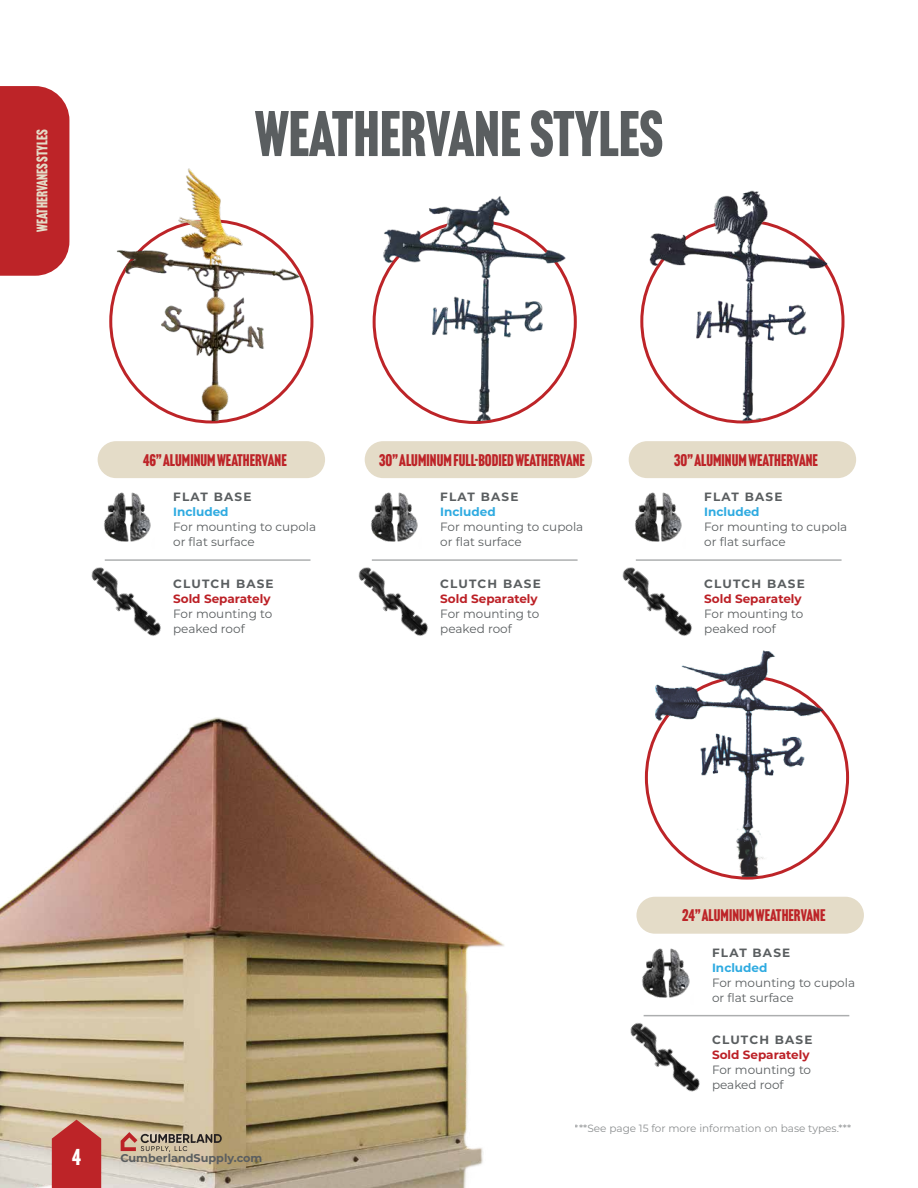
<style>
.page{position:relative;width:918px;height:1188px;background:#fff}
.page>*{position:absolute;margin:0;border:0;box-sizing:border-box;transform-origin:0 0}
.t1{font:63px "Headline Gothic ATF";color:#5a5e60}
.t2{font:22.5px "Headline Gothic ATF";color:#fff}
.t3{font:16.5px "Headline Gothic ATF";color:#bd2428}
.t4{font:15px "Headline Gothic ATF";color:#e4dcc8}
.t5{font:12px/15px "Montserrat";color:#5a5e60}
.t6{font:700 12px "Montserrat";letter-spacing:.1em;color:#5a5e60}
.t7{font:700 12px "Montserrat";color:#bc2026}
.t8{font:700 12px "Montserrat";color:#2fabe1}
.t9{font:700 11.25px "Montserrat";color:#5a5e60}
.t10{font:10.5px "Montserrat";color:#5a5e60}
</style>
<div class="page">
<img style="left:109px;top:168px;width:205px;height:253px">
<img style="left:644px;top:650px;width:206px;height:227px">
<img style="left:372px;top:196px;width:205px;height:225px">
<img style="left:640px;top:190px;width:205px;height:231px">
<div style="left:98px;top:441px;width:227px;height:37px;background:#e4dcc8;border-radius:18px"></div>
<div style="left:636px;top:897px;width:228px;height:37px;background:#e4dcc8;border-radius:18px"></div>
<div style="left:365px;top:441px;width:227px;height:37px;background:#e4dcc8;border-radius:18px"></div>
<div style="left:629px;top:441px;width:227px;height:37px;background:#e4dcc8;border-radius:18px"></div>
<img style="left:104px;top:492px;width:47px;height:50px">
<img style="left:642px;top:948px;width:48px;height:50px">
<img style="left:371px;top:492px;width:47px;height:50px">
<img style="left:635px;top:492px;width:47px;height:50px">
<img style="left:91px;top:559px;width:70px;height:77px">
<img style="left:630px;top:1015px;width:79px;height:77px">
<img style="left:358px;top:560px;width:70px;height:76px">
<img style="left:622px;top:560px;width:70px;height:76px">
<hr style="left:105px;top:559px;width:205px;height:2px;background:#5a5e60">
<hr style="left:644px;top:1015px;width:205px;height:1px;background:#5a5e60">
<hr style="left:372px;top:559px;width:206px;height:2px;background:#5a5e60">
<hr style="left:636px;top:559px;width:206px;height:2px;background:#5a5e60">
<img style="left:0;top:717px;width:505px;height:471px">
<hr style="left:917px;top:568px;width:1px;height:620px;background:#000">
<svg style="left:52px;top:1120px;width:49px;height:68px;background:#c03a39"></svg>
<div style="left:0;top:86px;width:69px;height:190px;background:#bd2428"></div>
<svg style="left:121px;top:1132px;width:101px;height:20px;background:#ae9682"></svg>
<p class="t4" style="left:33px;top:232px;width:104px;rotate:-90deg">Weathervanes styles</p>
<h1 class="t1" style="left:255px;top:97px;width:409px">WEATHERVANESTYLES</h1>
<h3 class="t3" style="left:143px;top:450px;width:145px">46” ALUMINUM WEATHERVANE</h3>
<p class="t6" style="left:173px;top:488px;width:80px">FLAT BASE</p>
<p class="t8" style="left:173px;top:503px;width:57px">Included</p>
<p class="t5" style="left:173px;top:519px;width:145px">For mounting to cupola or flat surface</p>
<p class="t6" style="left:173px;top:575px;width:102px">CLUTCH BASE</p>
<p class="t7" style="left:173px;top:590px;width:99px">Sold Separately</p>
<p class="t5" style="left:173px;top:606px;width:101px">For mounting to peaked roof</p>
<h3 class="t3" style="left:379px;top:450px;width:207px">30” ALUMINUM FULL-BODIED WEATHERVANE</h3>
<h3 class="t3" style="left:674px;top:450px;width:145px">30” ALUMINUM WEATHERVANE</h3>
<p class="t6" style="left:440px;top:488px;width:80px">FLAT BASE</p>
<p class="t8" style="left:440px;top:503px;width:57px">Included</p>
<p class="t5" style="left:440px;top:519px;width:145px">For mounting to cupola or flat surface</p>
<p class="t6" style="left:440px;top:575px;width:102px">CLUTCH BASE</p>
<p class="t7" style="left:440px;top:590px;width:99px">Sold Separately</p>
<p class="t5" style="left:440px;top:606px;width:101px">For mounting to peaked roof</p>
<p class="t6" style="left:704px;top:488px;width:80px">FLAT BASE</p>
<p class="t8" style="left:704px;top:503px;width:57px">Included</p>
<p class="t5" style="left:704px;top:519px;width:145px">For mounting to cupola or flat surface</p>
<p class="t6" style="left:704px;top:575px;width:102px">CLUTCH BASE</p>
<p class="t7" style="left:704px;top:590px;width:99px">Sold Separately</p>
<p class="t5" style="left:704px;top:606px;width:101px">For mounting to peaked roof</p>
<h2 class="t2" style="left:72px;top:1144px;width:10px">4</h2>
<p class="t9" style="left:120px;top:1150px;width:144px">CumberlandSupply.com</p>
<h3 class="t3" style="left:682px;top:906px;width:145px">24” ALUMINUM WEATHERVANE</h3>
<p class="t6" style="left:712px;top:944px;width:80px">FLAT BASE</p>
<p class="t8" style="left:712px;top:959px;width:57px">Included</p>
<p class="t5" style="left:712px;top:975px;width:145px">For mounting to cupola or flat surface</p>
<p class="t6" style="left:712px;top:1031px;width:102px">CLUTCH BASE</p>
<p class="t7" style="left:712px;top:1046px;width:99px">Sold Separately</p>
<p class="t5" style="left:712px;top:1061px;width:101px">For mounting to peaked roof</p>
<p class="t10" style="left:575px;top:1121px;width:278px">***See page 15 for more information on base types.***</p>
</div>
